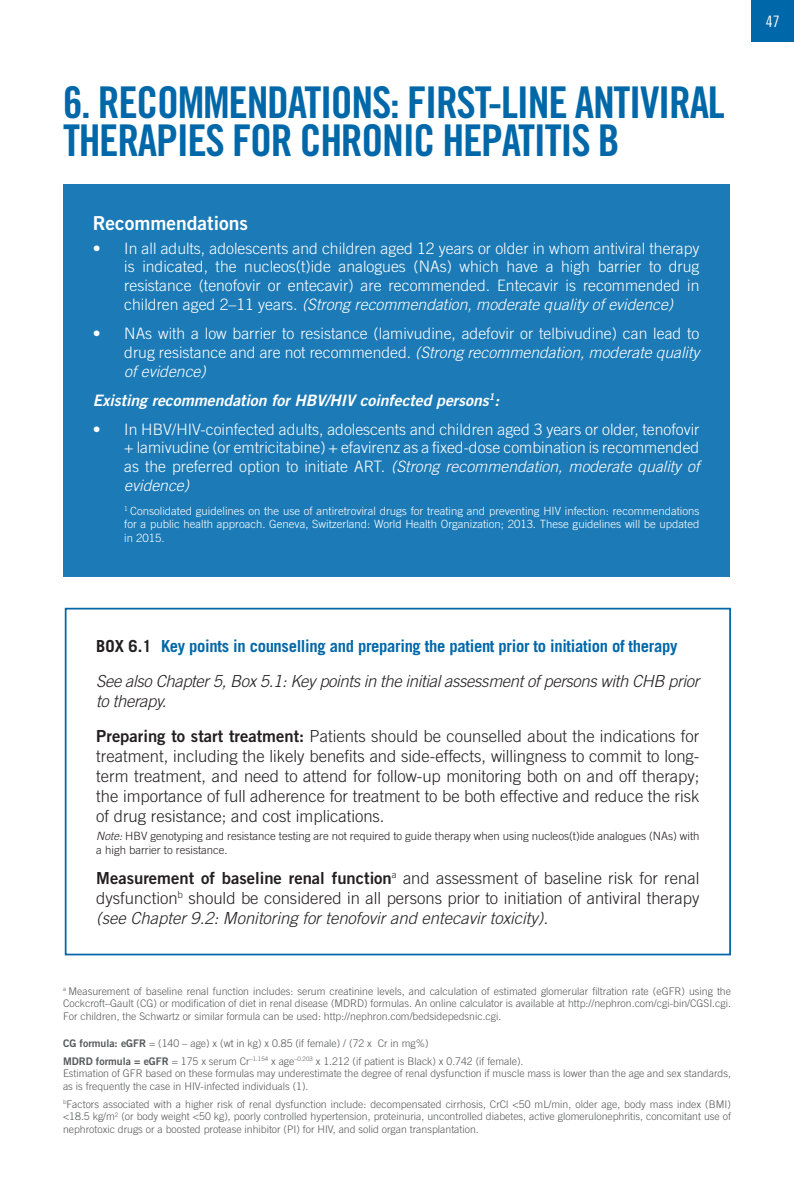
<style>
.page{position:relative;width:794px;height:1191px;background:#fff}
.page>*{position:absolute;margin:0;border:0;box-sizing:border-box;transform-origin:0 0}
.t1{font:43.75px/38.5px "Trade Gothic Bold Cond Twenty";letter-spacing:-.03em;color:#0068a9}
.t2{font:19.25px "Trade Gothic Bold Two";color:#fff}
.t3{font:300 16.62px/19.9px "Trade Gothic";color:#231f20;text-align:justify}
.t4{font:italic 300 16.62px/19.9px "Trade Gothic";letter-spacing:-.02em;color:#231f20}
.t5{font:700 16.62px "Trade Gothic";letter-spacing:-.02em;color:#0068a9}
.t6{font:300 15.75px/18.9px "Trade Gothic";color:#fff;text-align:justify}
.t7{font:italic 15.75px "Trade Gothic Bold Two";color:#fff}
.t8{font:15.75px "Trade Gothic Cond Eighteen";color:#fff}
.t9{font:300 11.38px/13.7px "Trade Gothic";color:#fff;text-align:justify}
.t10{font:300 11.38px/13.7px "Trade Gothic";color:#231f20}
.t11{font:300 10.5px/12.6px "Trade Gothic";color:#57585a;text-align:justify}
.s1{font-style:italic}
.s2{color:#231f20}
.s3{font-family:"Trade Gothic Bold Two";font-weight:400}
</style>
<div class="page">
<div style="left:752px;top:0;width:42px;height:42px;background:#0068a9"></div>
<div style="left:63px;top:184px;width:666px;height:393px;background:#1c7bb7"></div>
<div style="left:65px;top:608px;width:666px;height:347px;border:2px solid #0068a9"></div>
<p class="t1" style="left:63px;top:83px;width:663px">6. RECOMMENDATIONS: FIRST-LINE ANTIVIRAL<br>THERAPIES FOR CHRONIC HEPATITIS B</p>
<p class="t2" style="left:93px;top:211px;width:157px">Recommendations</p>
<p class="t6" style="left:124px;top:238px;width:576px;text-indent:-31px">• In all adults, adolescents and children aged 12 years or older in whom antiviral therapy is indicated, the nucleos(t)ide analogues (NAs) which have a high barrier to drug resistance (tenofovir or entecavir) are recommended. Entecavir is recommended in children aged 2–11 years. <span class="s1">(Strong recommendation, moderate quality of evidence)</span></p>
<p class="t6" style="left:124px;top:324px;width:576px;text-indent:-31px">• NAs with a low barrier to resistance (lamivudine, adefovir or telbivudine) can lead to drug resistance and are not recommended. <span class="s1">(Strong recommendation, moderate quality of evidence)</span></p>
<p class="t7" style="left:93px;top:390px;width:408px">Existing recommendation for HBV/HIV coinfected persons<sup>1</sup>:</p>
<p class="t6" style="left:124px;top:419px;width:576px;text-indent:-31px">• In HBV/HIV-coinfected adults, adolescents and children aged 3 years or older, tenofovir + lamivudine (or emtricitabine) + efavirenz as a fixed-dose combination is recommended as the preferred option to initiate ART. <span class="s1">(Strong recommendation, moderate quality of evidence)</span></p>
<p class="t9" style="left:124px;top:504px;width:576px"><sup>1</sup> Consolidated guidelines on the use of antiretroviral drugs for treating and preventing HIV infection: recommendations for a public health approach. Geneva, Switzerland: World Health Organization; 2013. These guidelines will be updated in 2015.</p>
<h3 class="t8" style="left:766px;top:12px;width:15px">47</h3>
<p class="t5" style="left:96px;top:636px;width:582px"><span class="s2">BOX 6.1</span> Key points in counselling and preparing the patient prior to initiation of therapy</p>
<p class="t4" style="left:96px;top:671px;width:604px">See also Chapter 5, Box 5.1: Key points in the initial assessment of persons with CHB prior to therapy.</p>
<p class="t3" style="left:96px;top:726px;width:604px"><span class="s3">Preparing to start treatment:</span> Patients should be counselled about the indications for treatment, including the likely benefits and side-effects, willingness to commit to long&shy;term treatment, and need to attend for follow-up monitoring both on and off therapy; the importance of full adherence for treatment to be both effective and reduce the risk of drug resistance; and cost implications.</p>
<p class="t10" style="left:96px;top:829px;width:604px"><span class="s1">Note:</span> HBV genotyping and resistance testing are not required to guide therapy when using nucleos(t)ide analogues (NAs) with a high barrier to resistance.</p>
<p class="t3" style="left:96px;top:868px;width:604px"><span class="s3">Measurement of baseline renal function</span><sup>a</sup> and assessment of baseline risk for renal dysfunction<sup>b</sup> should be considered in all persons prior to initiation of antiviral therapy <span class="s1">(see Chapter 9.2: Monitoring for tenofovir and entecavir toxicity).</span></p>
<p class="t11" style="left:63px;top:984px;width:669px"><sup>a</sup> Measurement of baseline renal function includes: serum creatinine levels, and calculation of estimated glomerular filtration rate (eGFR) using the Cockcroft–Gault (CG) or modification of diet in renal disease (MDRD) formulas. An online calculator is available at http://nephron.com/cgi-bin/CGSI.cgi.<br>For children, the Schwartz or similar formula can be used: http://nephron.com/bedsidepedsnic.cgi.</p>
<p class="t11" style="left:63px;top:1037px;width:367px"><span class="s3">CG formula: eGFR</span> = (140 – age) x (wt in kg) x 0.85 (if female) / (72 x Cr in mg%)</p>
<p class="t11" style="left:63px;top:1054px;width:462px"><span class="s3">MDRD formula = eGFR</span> = 175 x serum Cr<sup>–1.154</sup> x age<sup>–0.203</sup> x 1.212 (if patient is Black) x 0.742 (if female).</p>
<p class="t11" style="left:63px;top:1067px;width:669px">Estimation of GFR based on these formulas may underestimate the degree of renal dysfunction if muscle mass is lower than the age and sex standards, as is frequently the case in HIV-infected individuals (1).</p>
<p class="t11" style="left:63px;top:1097px;width:669px"><sup>b</sup>Factors associated with a higher risk of renal dysfunction include: decompensated cirrhosis, CrCl &lt;50 mL/min, older age, body mass index (BMI) &lt;18.5 kg/m<sup>2</sup> (or body weight &lt;50 kg), poorly controlled hypertension, proteinuria, uncontrolled diabetes, active glomerulonephritis, concomitant use of nephrotoxic drugs or a boosted protease inhibitor (PI) for HIV, and solid organ transplantation.</p>
</div>
